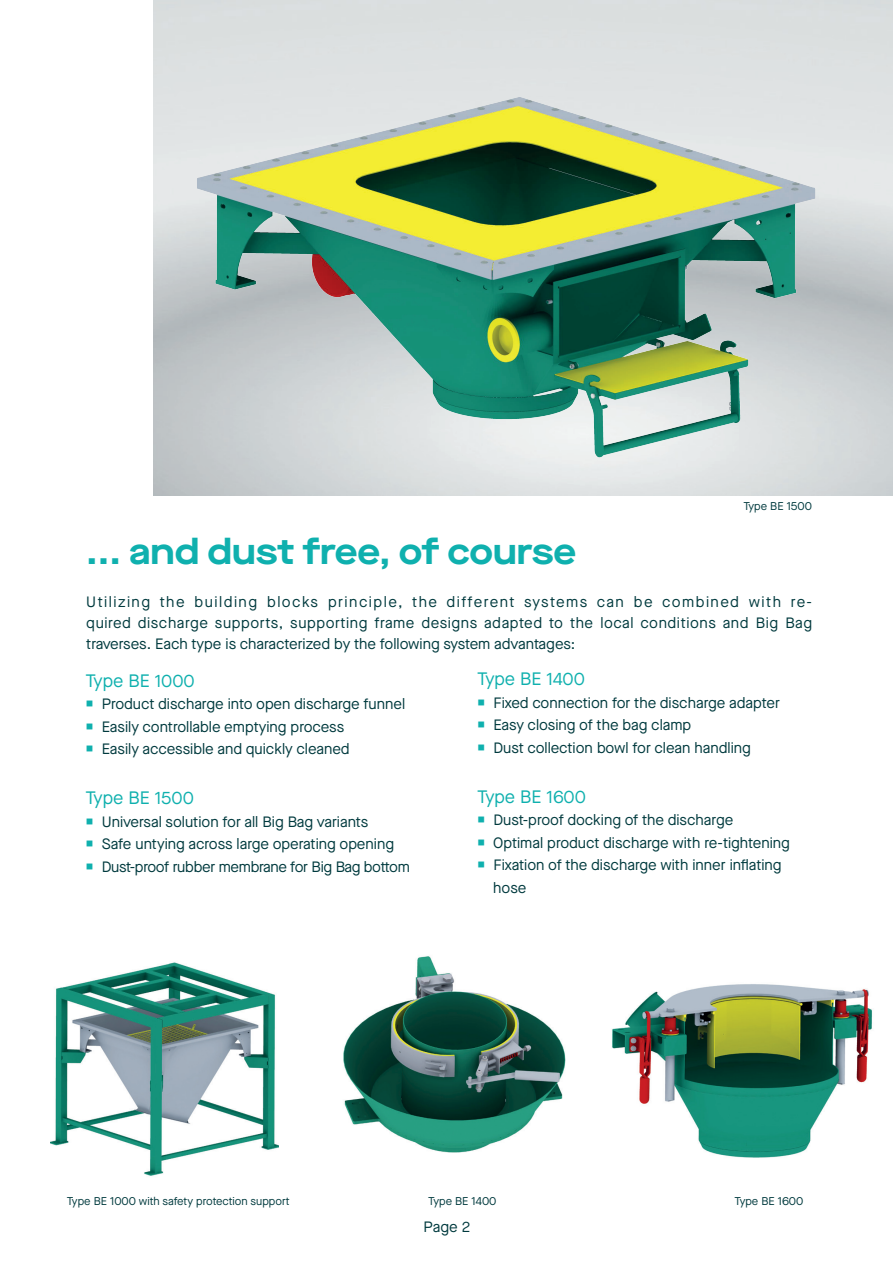
<style>
.page{position:relative;width:893px;height:1263px;background:#fff}
.page>*{position:absolute;margin:0;border:0;box-sizing:border-box;transform-origin:0 0}
.t1{font:700 36px "Maison Neue Extended";color:#0fb0ae}
.t2{font:18px "Maison Neue";color:#0fb0ae}
.Fließtext{font:15px "Maison Neue";color:#003a3e}
.Fließtext-2{font:15px/21px "Maison Neue";letter-spacing:.04em;color:#003a3e}
.Fließtext-3{font:15px "Maison Neue";letter-spacing:-.02em;color:#003a3e}
.t3{font:11.25px "Maison Neue";color:#003a3e}
.s1{color:#0fb0ae}
</style>
<div class="page">
<img style="left:343px;top:956px;width:223px;height:196px">
<img style="left:50px;top:962px;width:229px;height:214px">
<img style="left:612px;top:984px;width:260px;height:174px">
<img style="left:171px;top:36px;width:679px;height:433px">
<p class="t3" style="left:743px;top:498px;width:70px">Type BE 1500</p>
<p class="t1" style="left:86px;top:526px;width:492px">... and dust free, of course</p>
<p class="Fließtext-2" style="left:86px;top:591px;width:727px">Utilizing the building blocks principle, the different systems can be combined with re&shy;quired discharge supports, supporting frame designs adapted to the local conditions and Big Bag</p>
<p class="Fließtext" style="left:86px;top:634px;width:491px">traverses. Each type is characterized by the following system advantages:</p>
<p class="t2" style="left:85px;top:668px;width:111px">Type BE 1000</p>
<p class="Fließtext" style="left:85px;top:694px;width:321px"><span class="s1">○</span> Product discharge into open discharge funnel</p>
<p class="Fließtext" style="left:85px;top:716px;width:260px"><span class="s1">○</span> Easily controllable emptying process</p>
<p class="Fließtext" style="left:85px;top:739px;width:266px"><span class="s1">○</span> Easily accessible and quickly cleaned</p>
<p class="t2" style="left:85px;top:786px;width:110px">Type BE 1500</p>
<p class="Fließtext" style="left:85px;top:811px;width:284px"><span class="s1">○</span> Universal solution for all Big Bag variants</p>
<p class="Fließtext" style="left:85px;top:834px;width:310px"><span class="s1">○</span> Safe untying across large operating opening</p>
<p class="Fließtext-3" style="left:85px;top:856px;width:326px"><span class="s1">○</span> Dust-proof rubber membrane for Big Bag bottom</p>
<p class="t2" style="left:477px;top:667px;width:109px">Type BE 1400</p>
<p class="Fließtext" style="left:477px;top:693px;width:304px"><span class="s1">○</span> Fixed connection for the discharge adapter</p>
<p class="Fließtext" style="left:477px;top:715px;width:216px"><span class="s1">○</span> Easy closing of the bag clamp</p>
<p class="Fließtext" style="left:477px;top:738px;width:275px"><span class="s1">○</span> Dust collection bowl for clean handling</p>
<p class="t2" style="left:477px;top:784px;width:110px">Type BE 1600</p>
<p class="Fließtext" style="left:477px;top:810px;width:258px"><span class="s1">○</span> Dust-proof docking of the discharge</p>
<p class="Fließtext" style="left:477px;top:832px;width:314px"><span class="s1">○</span> Optimal product discharge with re-tightening</p>
<p class="Fließtext" style="left:477px;top:855px;width:306px"><span class="s1">○</span> Fixation of the discharge with inner inflating</p>
<p class="Fließtext" style="left:493px;top:877px;width:35px">hose</p>
<p class="t3" style="left:67px;top:1194px;width:224px">Type BE 1000 with safety protection support</p>
<p class="t3" style="left:428px;top:1194px;width:70px">Type BE 1400</p>
<p class="Fließtext" style="left:423px;top:1216px;width:48px">Page 2</p>
<p class="t3" style="left:734px;top:1194px;width:70px">Type BE 1600</p>
</div>
